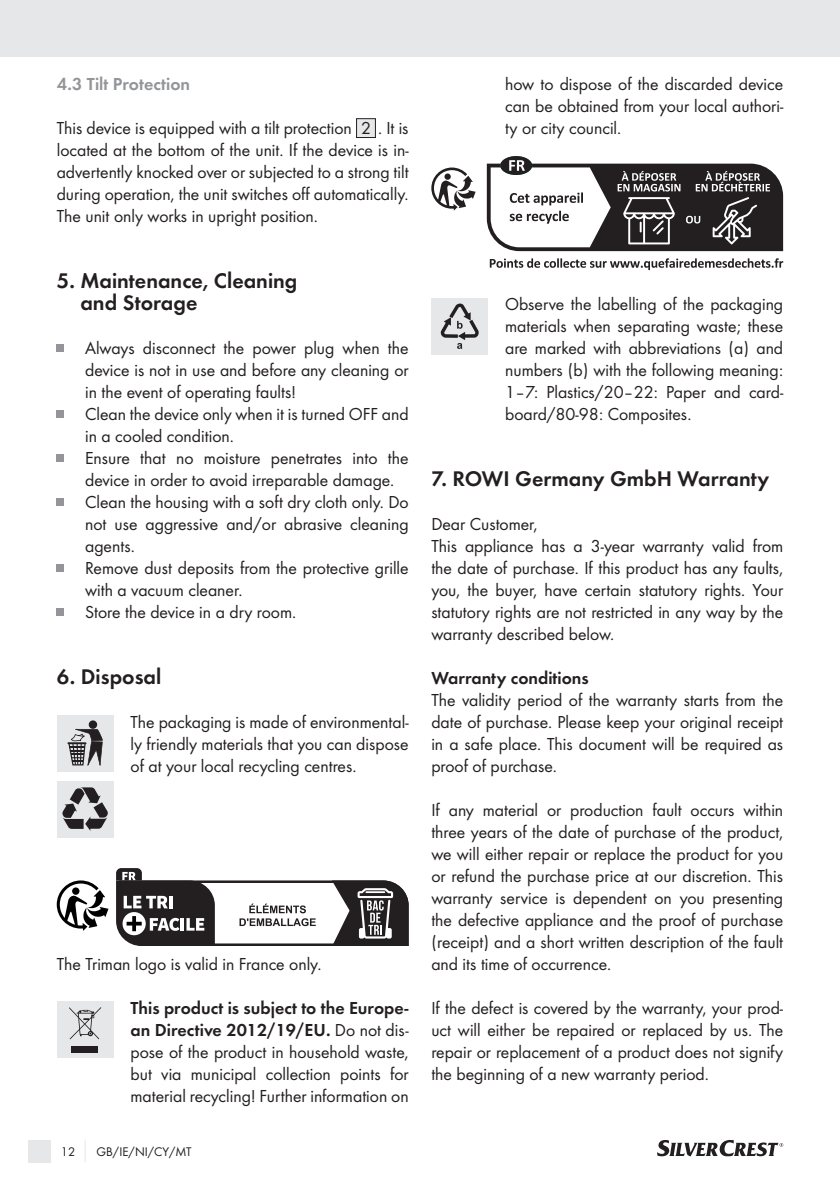
<style>
.page{position:relative;width:840px;height:1191px;background:#fff}
.page>*{position:absolute;margin:0;border:0;box-sizing:border-box;transform-origin:0 0}
.t1{font:600 22px/22px "Futura Pro";color:#231f20}
.t2{font:18px/22px "Futura Pro";color:#231f20;text-align:justify}
.t3{font:600 18px "Futura Pro";color:#231f20}
.t4{font:600 18px "Futura Pro";color:#939598}
.t5{font:13px "Futura Pro";color:#231f20}
.s1{font-weight:600}
</style>
<div class="page">
<div style="left:0;top:0;width:839px;height:57px;background:#e6e7e9"></div>
<div style="left:28px;top:1140px;width:23px;height:22px;background:#e6e7e9"></div>
<svg style="left:85px;top:1140px;width:1px;height:22px"></svg>
<svg style="left:657px;top:1140px;width:125px;height:16px"></svg>
<div style="left:356px;top:119px;width:19px;height:18px;background:#e6e7e9"></div>
<div style="left:356px;top:118px;width:20px;height:20px;border:1px solid #231f20"></div>
<div style="left:57px;top:344px;width:7px;height:7px;background:#939598"></div>
<div style="left:57px;top:410px;width:7px;height:7px;background:#939598"></div>
<div style="left:57px;top:454px;width:7px;height:7px;background:#939598"></div>
<div style="left:57px;top:498px;width:7px;height:7px;background:#939598"></div>
<div style="left:57px;top:564px;width:7px;height:7px;background:#939598"></div>
<div style="left:57px;top:608px;width:7px;height:7px;background:#939598"></div>
<div style="left:57px;top:714px;width:56px;height:57px;background:#e6e7e9"></div>
<svg style="left:67px;top:729px;width:36px;height:37px"></svg>
<div style="left:89px;top:720px;width:8px;height:9px;background:#231f20;border-radius:50%"></div>
<div style="left:57px;top:780px;width:56px;height:57px;background:#e6e7e9"></div>
<svg style="left:62px;top:787px;width:46px;height:44px"></svg>
<svg style="left:57px;top:880px;width:51px;height:51px"></svg>
<svg style="left:116px;top:868px;width:292px;height:78px"></svg>
<div style="left:57px;top:1001px;width:56px;height:57px;background:#e6e7e9"></div>
<div style="left:72px;top:1045px;width:26px;height:7px;background:#231f20"></div>
<svg style="left:69px;top:1007px;width:32px;height:32px"></svg>
<div style="left:500px;top:156px;width:32px;height:19px;background:#231f20;border-radius:50%"></div>
<svg style="left:486px;top:160px;width:296px;height:91px"></svg>
<svg style="left:431px;top:167px;width:44px;height:44px"></svg>
<svg style="left:489px;top:258px;width:293px;height:12px"></svg>
<div style="left:431px;top:298px;width:57px;height:56px;background:#e6e7e9"></div>
<svg style="left:440px;top:303px;width:39px;height:46px"></svg>
<p class="t4" style="left:57px;top:71px;width:135px">4.3 Tilt Protection</p>
<p class="t2" style="left:57px;top:116px;width:353px">This device is equipped with a tilt protection 2 . It is located at the bottom of the unit. If the device is in&shy;advertently knocked over or subjected to a strong tilt during operation, the unit switches off automatically.<br>The unit only works in upright position.</p>
<p class="t1" style="left:80px;top:268px;width:218px;text-indent:-24px">5. Maintenance, Cleaning and Storage</p>
<p class="t2" style="left:85px;top:336px;width:325px;text-align:left">Always disconnect the power plug when the device is not in use and before any cleaning or in the event of operating faults!<br>Clean the device only when it is turned OFF and in a cooled condition.<br>Ensure that no moisture penetrates into the device in order to avoid irreparable damage.<br>Clean the housing with a soft dry cloth only. Do not use aggressive and/or abrasive cleaning agents.<br>Remove dust deposits from the protective grille with a vacuum cleaner.<br>Store the device in a dry room.</p>
<p class="t1" style="left:57px;top:664px;width:106px">6. Disposal</p>
<p class="t2" style="left:130px;top:710px;width:279px">The packaging is made of environmental&shy;ly friendly materials that you can dispose of at your local recycling centres.</p>
<p class="t2" style="left:57px;top:952px;width:266px">The Triman logo is valid in France only.</p>
<p class="t2" style="left:130px;top:996px;width:279px"><span class="s1">This product is subject to the Europe&shy;an Directive 2012/19/EU.</span> Do not dis&shy;pose of the product in household waste, but via municipal collection points for material recycling! Further information on</p>
<p class="t5" style="left:61px;top:1142px;width:16px">12</p>
<p class="t5" style="left:96px;top:1142px;width:96px">GB/IE/NI/CY/MT</p>
<p class="t2" style="left:505px;top:72px;width:279px">how to dispose of the discarded device can be obtained from your local authori&shy;ty or city council.</p>
<p class="t2" style="left:505px;top:292px;width:279px">Observe the labelling of the packaging materials when separating waste; these are marked with abbreviations (a) and numbers (b) with the following meaning:<br>1–7: Plastics/20–22: Paper and card&shy;board/80-98: Composites.</p>
<p class="t1" style="left:431px;top:466px;width:339px">7. ROWI Germany GmbH Warranty</p>
<p class="t2" style="left:431px;top:512px;width:353px;text-align:left">Dear Customer,<br>This appliance has a 3-year warranty valid from the date of purchase. If this product has any faults, you, the buyer, have certain statutory rights. Your statutory rights are not restricted in any way by the warranty described below.</p>
<p class="t3" style="left:431px;top:665px;width:159px">Warranty conditions</p>
<p class="t2" style="left:431px;top:688px;width:353px">The validity period of the warranty starts from the date of purchase. Please keep your original receipt in a safe place. This document will be required as proof of purchase.</p>
<p class="t2" style="left:431px;top:798px;width:353px">If any material or production fault occurs within three years of the date of purchase of the product, we will either repair or replace the product for you or refund the purchase price at our discretion. This warranty service is dependent on you presenting the defective appliance and the proof of purchase (receipt) and a short written description of the fault and its time of occurrence.</p>
<p class="t2" style="left:431px;top:996px;width:353px">If the defect is covered by the warranty, your prod&shy;uct will either be repaired or replaced by us. The repair or replacement of a product does not signify the beginning of a new warranty period.</p>
</div>
